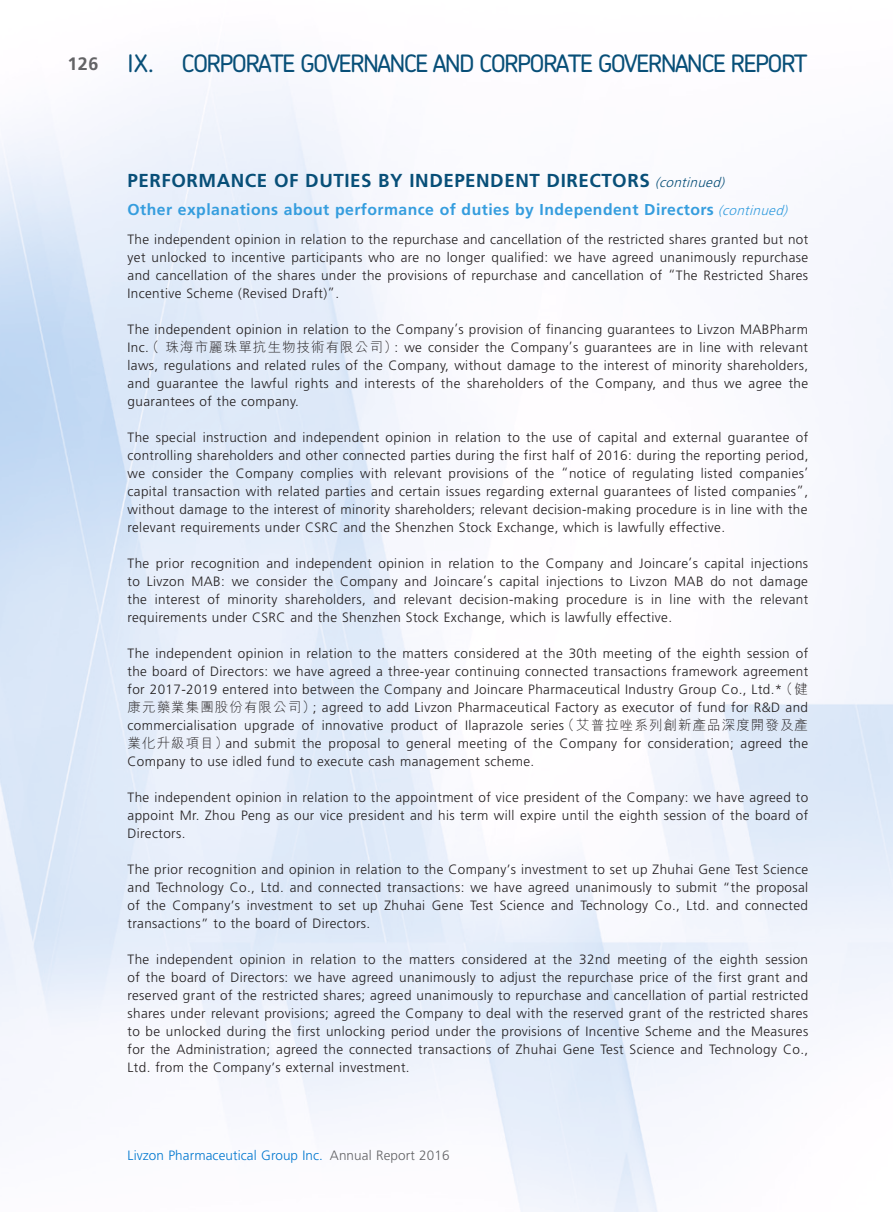
<style>
.page{position:relative;width:893px;height:1212px;background:#fff}
.page>*{position:absolute;margin:0;border:0;box-sizing:border-box;transform-origin:0 0}
.t1{font:500 24px "Chevin";letter-spacing:-.07em;color:#084f78}
.Heading_1{font:700 18.75px "Frutiger LT Std";letter-spacing:.03em;color:#084f78}
.t2{font:700 18px "Frutiger LT Std";color:#636366}
.Heading_2{font:700 15.75px "Frutiger LT Std";letter-spacing:.03em;color:#359dde}
.Body_Text{font:300 13.5px/18px "Frutiger LT Std";letter-spacing:.03em;color:#231f20;text-align:justify}
.t3{font:300 13.5px "Frutiger LT Std";letter-spacing:.01em;color:#0077cf}
.s1{font-weight:300;font-style:italic;font-size:13.5px}
.s2{font-family:"M Hei HK"}
.s3{color:#636366}
</style>
<div class="page">
<img style="left:0;top:75px;width:893px;height:1137px">
<h3 class="t2" style="left:67px;top:53px;width:33px">126</h3>
<h1 class="t1" style="left:128px;top:47px;width:682px">IX. CORPORATE GOVERNANCE AND CORPORATE GOVERNANCE REPORT</h1>
<p class="Heading_1" style="left:128px;top:169px;width:602px">PERFORMANCE OF DUTIES BY INDEPENDENT DIRECTORS <span class="s1">(continued)</span></p>
<p class="Heading_2" style="left:128px;top:201px;width:665px">Other explanations about performance of duties by Independent Directors <span class="s1">(continued)</span></p>
<p class="Body_Text" style="left:128px;top:231px;width:682px">The independent opinion in relation to the repurchase and cancellation of the restricted shares granted but not yet unlocked to incentive participants who are no longer qualified: we have agreed unanimously repurchase and cancellation of the shares under the provisions of repurchase and cancellation of “The Restricted Shares Incentive Scheme (Revised Draft)”.</p>
<p class="Body_Text" style="left:128px;top:321px;width:682px">The independent opinion in relation to the Company’s provision of financing guarantees to Livzon MABPharm Inc.<span class="s2">（珠海市麗珠單抗生物技術有限公司）</span>: we consider the Company’s guarantees are in line with relevant laws, regulations and related rules of the Company, without damage to the interest of minority shareholders, and guarantee the lawful rights and interests of the shareholders of the Company, and thus we agree the guarantees of the company.</p>
<p class="Body_Text" style="left:128px;top:429px;width:682px">The special instruction and independent opinion in relation to the use of capital and external guarantee of controlling shareholders and other connected parties during the first half of 2016: during the reporting period, we consider the Company complies with relevant provisions of the “notice of regulating listed companies’ capital transaction with related parties and certain issues regarding external guarantees of listed companies”, without damage to the interest of minority shareholders; relevant decision-making procedure is in line with the relevant requirements under CSRC and the Shenzhen Stock Exchange, which is lawfully effective.</p>
<p class="Body_Text" style="left:128px;top:555px;width:682px">The prior recognition and independent opinion in relation to the Company and Joincare’s capital injections to Livzon MAB: we consider the Company and Joincare’s capital injections to Livzon MAB do not damage the interest of minority shareholders, and relevant decision-making procedure is in line with the relevant requirements under CSRC and the Shenzhen Stock Exchange, which is lawfully effective.</p>
<p class="Body_Text" style="left:128px;top:645px;width:682px">The independent opinion in relation to the matters considered at the 30th meeting of the eighth session of the board of Directors: we have agreed a three-year continuing connected transactions framework agreement for 2017-2019 entered into between the Company and Joincare Pharmaceutical Industry Group Co., Ltd.*<span class="s2">（健康元藥業集團股份有限公司）</span>; agreed to add Livzon Pharmaceutical Factory as executor of fund for R&amp;D and commercialisation upgrade of innovative product of Ilaprazole series<span class="s2">（艾普拉唑系列創新產品深度開發及產業化升級項目）</span>and submit the proposal to general meeting of the Company for consideration; agreed the Company to use idled fund to execute cash management scheme.</p>
<p class="Body_Text" style="left:128px;top:789px;width:682px">The independent opinion in relation to the appointment of vice president of the Company: we have agreed to appoint Mr. Zhou Peng as our vice president and his term will expire until the eighth session of the board of Directors.</p>
<p class="Body_Text" style="left:128px;top:861px;width:682px">The prior recognition and opinion in relation to the Company’s investment to set up Zhuhai Gene Test Science and Technology Co., Ltd. and connected transactions: we have agreed unanimously to submit “the proposal of the Company’s investment to set up Zhuhai Gene Test Science and Technology Co., Ltd. and connected transactions” to the board of Directors.</p>
<p class="Body_Text" style="left:128px;top:951px;width:682px">The independent opinion in relation to the matters considered at the 32nd meeting of the eighth session of the board of Directors: we have agreed unanimously to adjust the repurchase price of the first grant and reserved grant of the restricted shares; agreed unanimously to repurchase and cancellation of partial restricted shares under relevant provisions; agreed the Company to deal with the reserved grant of the restricted shares to be unlocked during the first unlocking period under the provisions of Incentive Scheme and the Measures for the Administration; agreed the connected transactions of Zhuhai Gene Test Science and Technology Co., Ltd. from the Company’s external investment.</p>
<p class="t3" style="left:128px;top:1148px;width:323px">Livzon Pharmaceutical Group Inc. <span class="s3">Annual Report 2016</span></p>
</div>
